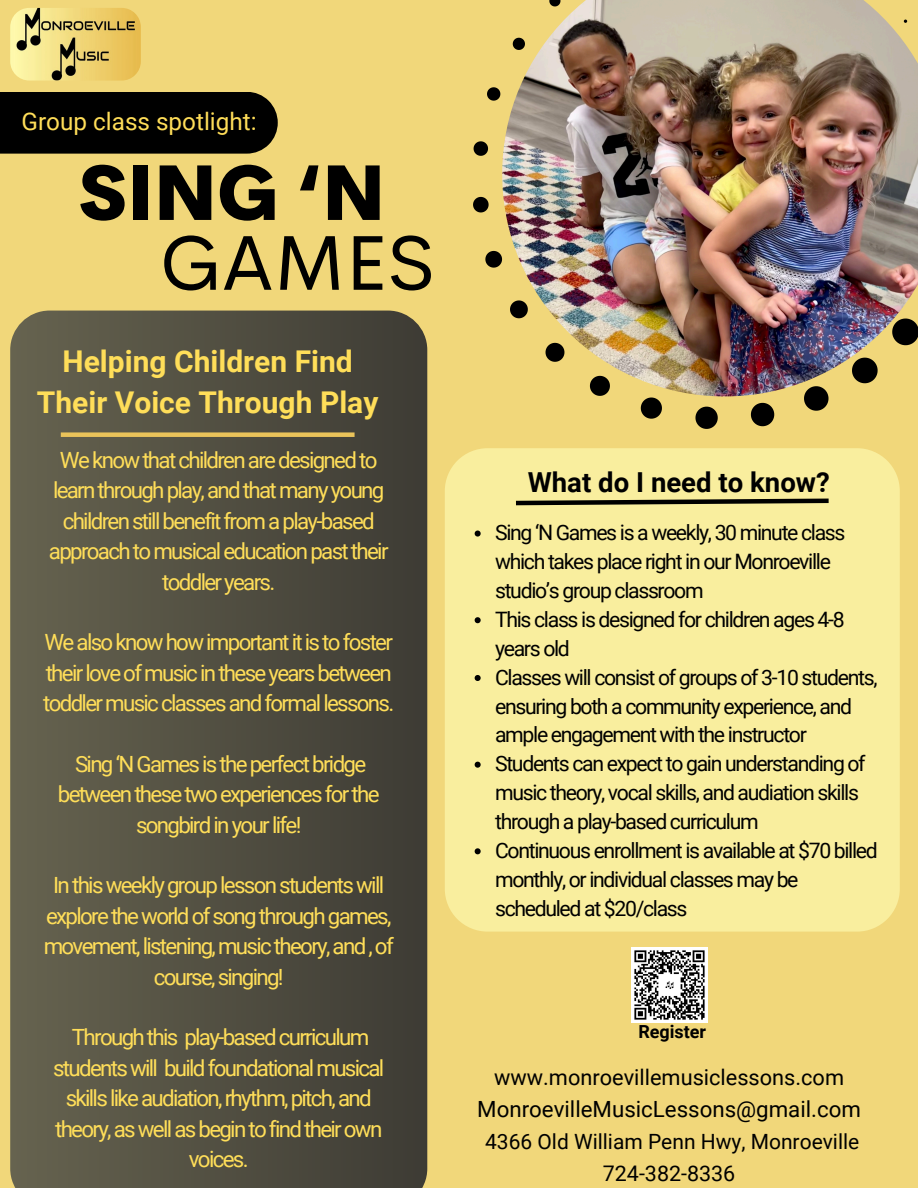
<style>
.page{position:relative;width:918px;height:1188px;background:#f1d77a}
.page>*{position:absolute;margin:0;border:0;box-sizing:border-box;transform-origin:0 0}
.t1{font:78px "Cerebri Sans";color:#000}
.t2{font:800 75.9px "Cerebri Sans";color:#000}
.t3{font:700 30px/41.7px "Roboto";color:#ffde59;text-align:center}
.t4{font:700 27.6px "Roboto";color:#000}
.t5{font:24.3px "Roboto";color:#ffde59}
.t6{font:22.35px/30.5px "Roboto";letter-spacing:-.075em;color:#ffde59;text-align:center}
.t7{font:22.35px "Roboto";color:#000}
.t8{font:21.75px "Roboto";color:#000}
.t9{font:21.45px "Roboto";color:#000}
.t10{font:21.3px/29px "Roboto";letter-spacing:-.06em;color:#000}
.t11{font:21px "Roboto";color:#000}
.t12{font:700 18px "Roboto";color:#000}
</style>
<div class="page">
<svg style="left:10px;top:311px;width:417px;height:877px;background:#524f41"></svg>
<div style="left:0;top:92px;width:278px;height:62px;background:#000"></div>
<svg style="left:804px;top:396px;width:25px;height:15px"></svg>
<svg style="left:750px;top:402px;width:25px;height:25px"></svg>
<svg style="left:695px;top:406px;width:23px;height:23px"></svg>
<svg style="left:641px;top:398px;width:21px;height:21px"></svg>
<svg style="left:485px;top:250px;width:17px;height:18px"></svg>
<svg style="left:473px;top:196px;width:16px;height:17px"></svg>
<svg style="left:474px;top:141px;width:14px;height:15px"></svg>
<svg style="left:487px;top:87px;width:14px;height:14px"></svg>
<img style="left:502px;top:0;width:416px;height:396px">
<div style="left:445px;top:448px;width:455px;height:484px;background:#f9ee9e"></div>
<svg style="left:511px;top:496px;width:322px;height:12px;background:#9e9764"></svg>
<img style="left:10px;top:8px;width:131px;height:73px;border-radius:19px">
<div style="left:61px;top:432px;width:294px;height:5px;background:#eac35a"></div>
<img style="left:632px;top:947px;width:75px;height:76px">
<svg style="left:475px;top:531px;width:6px;height:6px"></svg>
<svg style="left:475px;top:617px;width:6px;height:6px"></svg>
<svg style="left:475px;top:675px;width:6px;height:6px"></svg>
<svg style="left:475px;top:762px;width:6px;height:6px"></svg>
<svg style="left:475px;top:848px;width:6px;height:6px"></svg>
<h4 class="t5" style="left:22px;top:108px;width:237px">Group class spotlight:</h4>
<h4 class="t2" style="left:79px;top:144px;width:309px">SING ‘N</h4>
<h1 class="t1" style="left:160px;top:212px;width:277px">GAMES</h1>
<h4 class="t3" style="left:37px;top:340px;width:343px">Helping Children Find<br>Their Voice Through Play</h4>
<p class="t6" style="left:49px;top:445px;width:341px">We know that children are designed to learn through play, and that many young children still benefit from a play-based approach to musical education past their toddler years.</p>
<p class="t6" style="left:43px;top:627px;width:353px;text-align:justify">We also know how important it is to foster their love of music in these years between toddler music classes and formal lessons.</p>
<p class="t6" style="left:58px;top:749px;width:323px">Sing ‘N Games is the perfect bridge between these two experiences for the songbird in your life!</p>
<p class="t6" style="left:44px;top:871px;width:352px">In this weekly group lesson students will explore the world of song through games, movement, listening, music theory, and , of course, singing!</p>
<p class="t6" style="left:53px;top:1023px;width:333px">Through this play-based curriculum students will build foundational musical skills like audiation, rhythm, pitch, and theory, as well as begin to find their own voices.</p>
<h2 class="t4" style="left:528px;top:466px;width:304px">What do I need to know?</h2>
<h3 class="t10" style="left:495px;top:518px;width:352px">Sing ‘N Games is a weekly, 30 minute class which takes place right in our Monroeville studio’s group classroom</h3>
<h4 class="t10" style="left:495px;top:605px;width:351px">This class is designed for children ages 4-8 years old</h4>
<h4 class="t10" style="left:495px;top:663px;width:384px">Classes will consist of groups of 3-10 students, ensuring both a community experience, and ample engagement with the instructor</h4>
<h4 class="t10" style="left:495px;top:750px;width:372px">Students can expect to gain understanding of music theory, vocal skills, and audiation skills through a play-based curriculum</h4>
<h4 class="t10" style="left:495px;top:836px;width:384px">Continuous enrollment is available at $70 billed monthly, or individual classes may be scheduled at $20/class</h4>
<h5 class="t12" style="left:638px;top:1022px;width:69px">Register</h5>
<p class="t8" style="left:494px;top:1064px;width:351px">www.monroevillemusiclessons.com</p>
<p class="t7" style="left:477px;top:1097px;width:385px">MonroevilleMusicLessons@gmail.com</p>
<h5 class="t11" style="left:485px;top:1130px;width:376px">4366 Old William Penn Hwy, Monroeville</h5>
<h3 class="t9" style="left:603px;top:1161px;width:134px">724-382-8336</h3>
</div>
